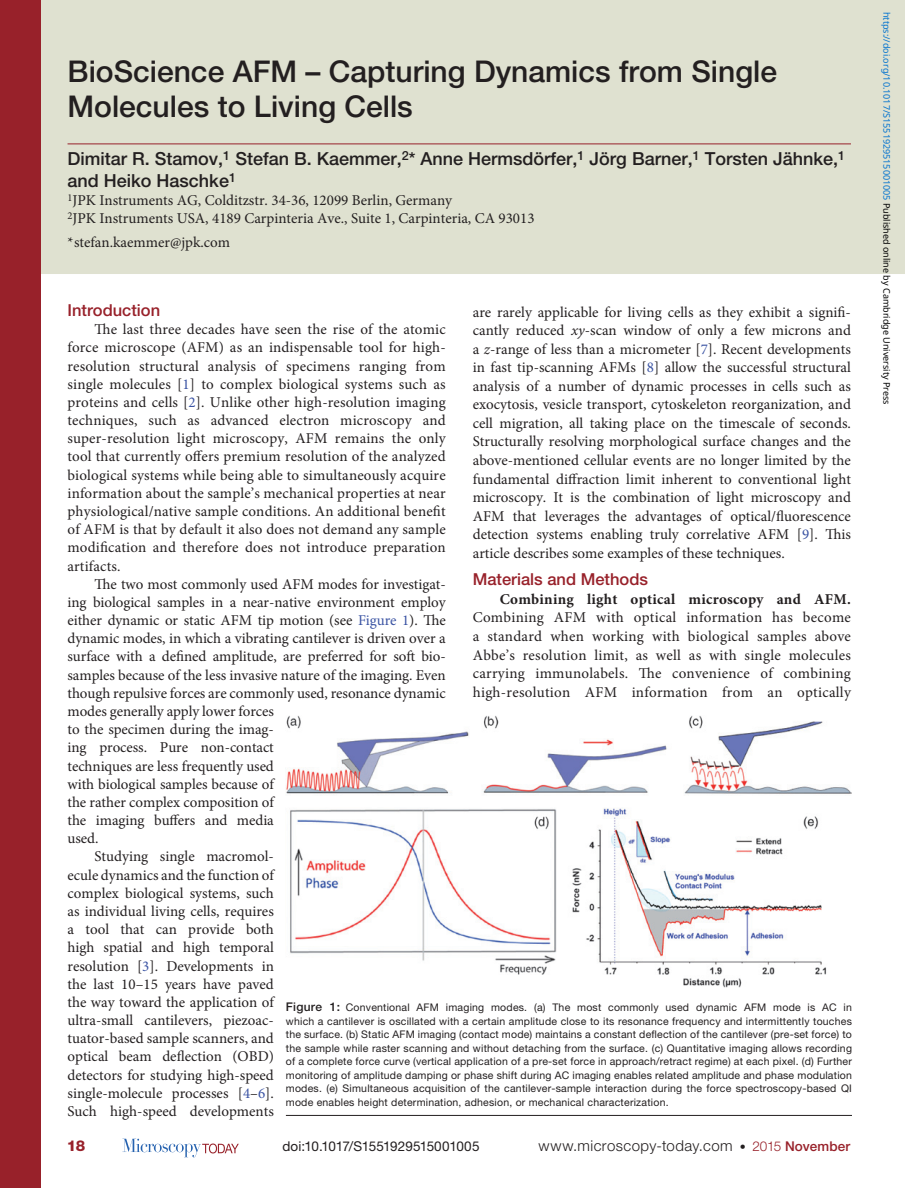
<style>
.page{position:relative;width:905px;height:1188px;background:#fff}
.page>*{position:absolute;margin:0;border:0;box-sizing:border-box;transform-origin:0 0}
.pAtl{font:500 30px/34.5px "Helvetica Neue LT Std";color:#231f20}
.pAu{font:500 18px/21.8px "Helvetica Neue LT Std";color:#231f20}
.pSec1ttl{font:500 16.5px "Helvetica Neue LT Std";color:#98212a}
.pPara{font:15px/18.1px "Minion Pro";letter-spacing:-.005em;color:#231f20;text-align:justify}
.pFirstpara{font:15px/18.1px "Minion Pro";letter-spacing:.015em;color:#231f20;text-align:justify}
.pAffiliation{font:15px "Minion Pro";color:#231f20}
.t1{font:300 15px "Helvetica Neue LT Std";letter-spacing:.03em;color:#231f20}
.pCorresp{font:15px "Minion Pro";color:#231f20}
.t2{font:800 15px "Helvetica Neue LT Std";color:#98212a}
.t3{font:13.5px "Helvetica Neue LT Std";letter-spacing:-.02em;color:#231f20}
.pFigureCaption{font:10.5px/13.5px "Helvetica Neue LT Std";letter-spacing:.02em;color:#231f20;text-align:justify}
.t4{font:9px "Noto Sans";color:#0172cf}
.s1{color:#3a53a3}
.s2{font-style:italic}
.s3{font-weight:700}
.s4{font-weight:500;font-size:12px}
.s5{font-size:12px}
.s6{font-size:13.5px;color:#98212a}
.s7{font-weight:500;font-size:13.5px;color:#98212a}
.s8{color:#000}
</style>
<div class="page">
<svg style="left:122px;top:1139px;width:117px;height:18px"></svg>
<div style="left:0;top:0;width:904px;height:174px;background:#dfe1d0"></div>
<hr style="left:68px;top:144px;width:782px;height:1px;background:#98212a">
<div style="left:0;top:166px;width:904px;height:60px;background:#dfe1d0"></div>
<div style="left:0;top:214px;width:904px;height:60px;background:#dfe1d0"></div>
<div style="left:0;top:0;width:41px;height:1188px;background:#98212a"></div>
<img style="left:286px;top:716px;width:566px;height:272px">
<hr style="left:286px;top:1115px;width:566px;height:1px;background:#231f20">
<p class="pAtl" style="left:68px;top:54px;width:711px">BioScience AFM – Capturing Dynamics from Single<br>Molecules to Living Cells</p>
<p class="pAu" style="left:68px;top:148px;width:779px">Dimitar R. Stamov,<sup>1</sup> Stefan B. Kaemmer,<sup>2</sup>* Anne Hermsdörfer,<sup>1</sup> Jörg Barner,<sup>1</sup> Torsten Jähnke,<sup>1 </sup>and Heiko Haschke<sup>1</sup></p>
<p class="pAffiliation" style="left:68px;top:190px;width:386px"><sup>1</sup>JPK Instruments AG, Colditzstr. 34-36, 12099 Berlin, Germany</p>
<p class="pAffiliation" style="left:68px;top:208px;width:468px"><sup>2</sup>JPK Instruments USA, 4189 Carpinteria Ave., Suite 1, Carpinteria, CA 93013</p>
<p class="pCorresp" style="left:68px;top:232px;width:164px">* stefan.kaemmer@jpk.com</p>
<p class="pSec1ttl" style="left:68px;top:300px;width:94px">Introduction</p>
<p class="pFirstpara" style="left:68px;top:320px;width:380px;text-indent:27px">The last three decades have seen the rise of the atomic force microscope (AFM) as an indispensable tool for high&shy;resolution structural analysis of specimens ranging from single molecules [<span class="s1">1</span>] to complex biological systems such as proteins and cells [<span class="s1">2</span>]. Unlike other high-resolution imaging techniques, such as advanced electron microscopy and super-resolution light microscopy, AFM remains the only tool that currently offers premium resolution of the analyzed biological systems while being able to simultaneously acquire information about the sample’s mechanical properties at near physiological/native sample conditions. An additional benefit of AFM is that by default it also does not demand any sample modification and therefore does not introduce preparation artifacts.</p>
<p class="pPara" style="left:68px;top:575px;width:380px;text-align:left;text-indent:27px">The two most commonly used AFM modes for investigat&shy;ing biological samples in a near-native environment employ either dynamic or static AFM tip motion (see <span class="s1">Figure 1</span>). The dynamic modes, in which a vibrating cantilever is driven over a surface with a defined amplitude, are preferred for soft bio&shy;samples because of the less invasive nature of the imaging. Even though repulsive forces are commonly used, resonance dynamic modes generally apply lower forces<br>to the specimen during the imag-<br>ing process. Pure non-contact<br>techniques are less frequently used<br>with biological samples because of<br>the rather complex composition of<br>the imaging buffers and media<br>used.</p>
<p class="pPara" style="left:68px;top:848px;width:208px;text-indent:27px">Studying single macromol&shy;ecule dynamics and the function of complex biological systems, such as individual living cells, requires a tool that can provide both high spatial and high temporal resolution [<span class="s1">3</span>]. Developments in the last 10–15 years have paved the way toward the application of ultra-small cantilevers, piezoac&shy;tuator-based sample scanners, and optical beam deflection (OBD) detectors for studying high-speed single-molecule processes [<span class="s1">4</span>–<span class="s1">6</span>].<br>Such high-speed developments</p>
<p class="pPara" style="left:472px;top:303px;width:380px;line-height:18.6px">are rarely applicable for living cells as they exhibit a signifi&shy;cantly reduced <span class="s2">xy</span>-scan window of only a few microns and a <span class="s2">z</span>-range of less than a micrometer [<span class="s1">7</span>]. Recent developments in fast tip-scanning AFMs [<span class="s1">8</span>] allow the successful structural analysis of a number of dynamic processes in cells such as exocytosis, vesicle transport, cytoskeleton reorganization, and cell migration, all taking place on the timescale of seconds.<br>Structurally resolving morphological surface changes and the above-mentioned cellular events are no longer limited by the fundamental diffraction limit inherent to conventional light microscopy. It is the combination of light microscopy and AFM that leverages the advantages of optical/fluorescence detection systems enabling truly correlative AFM [<span class="s1">9</span>]. This article describes some examples of these techniques.</p>
<p class="pSec1ttl" style="left:472px;top:570px;width:177px">Materials and Methods</p>
<p class="pFirstpara" style="left:472px;top:590px;width:380px;line-height:18.6px;text-indent:27px"><span class="s3">Combining light optical microscopy and AFM.<br></span>Combining AFM with optical information has become a standard when working with biological samples above Abbe’s resolution limit, as well as with single molecules carrying immunolabels. The convenience of combining high-resolution AFM information from an optically</p>
<p class="pFigureCaption" style="left:286px;top:1000px;width:567px"><span class="s4">Figure 1:</span> Conventional AFM imaging modes. (a) The most commonly used dynamic AFM mode is AC in which a cantilever is oscillated with a certain amplitude close to its resonance frequency and intermittently touches the surface. (b) Static AFM imaging (contact mode) maintains a constant deflection of the cantilever (pre-set force) to the sample while raster scanning and without detaching from the surface. (c) Quantitative imaging allows recording of a complete force curve (vertical application of a pre-set force in approach/retract regime) at each pixel. (d) Further monitoring of amplitude damping or phase shift during AC imaging enables related amplitude and phase modulation modes. (e) Simultaneous acquisition of the cantilever-sample interaction during the force spectroscopy-based QI mode enables height determination, adhesion, or mechanical characterization.</p>
<p class="t2" style="left:67px;top:1137px;width:20px">18</p>
<p class="t3" style="left:282px;top:1138px;width:198px">doi:10.1017/S1551929515001005</p>
<p class="t1" style="left:538px;top:1136px;width:313px">www.microscopy-today.com <span class="s5">•</span> <span class="s6">2015</span> <span class="s7">November</span></p>
<p class="t4" style="left:893px;top:12px;width:394px;rotate:90deg">https://doi.org/10.1017/S1551929515001005 <span class="s8">Published online by Cambridge University Press</span></p>
</div>
